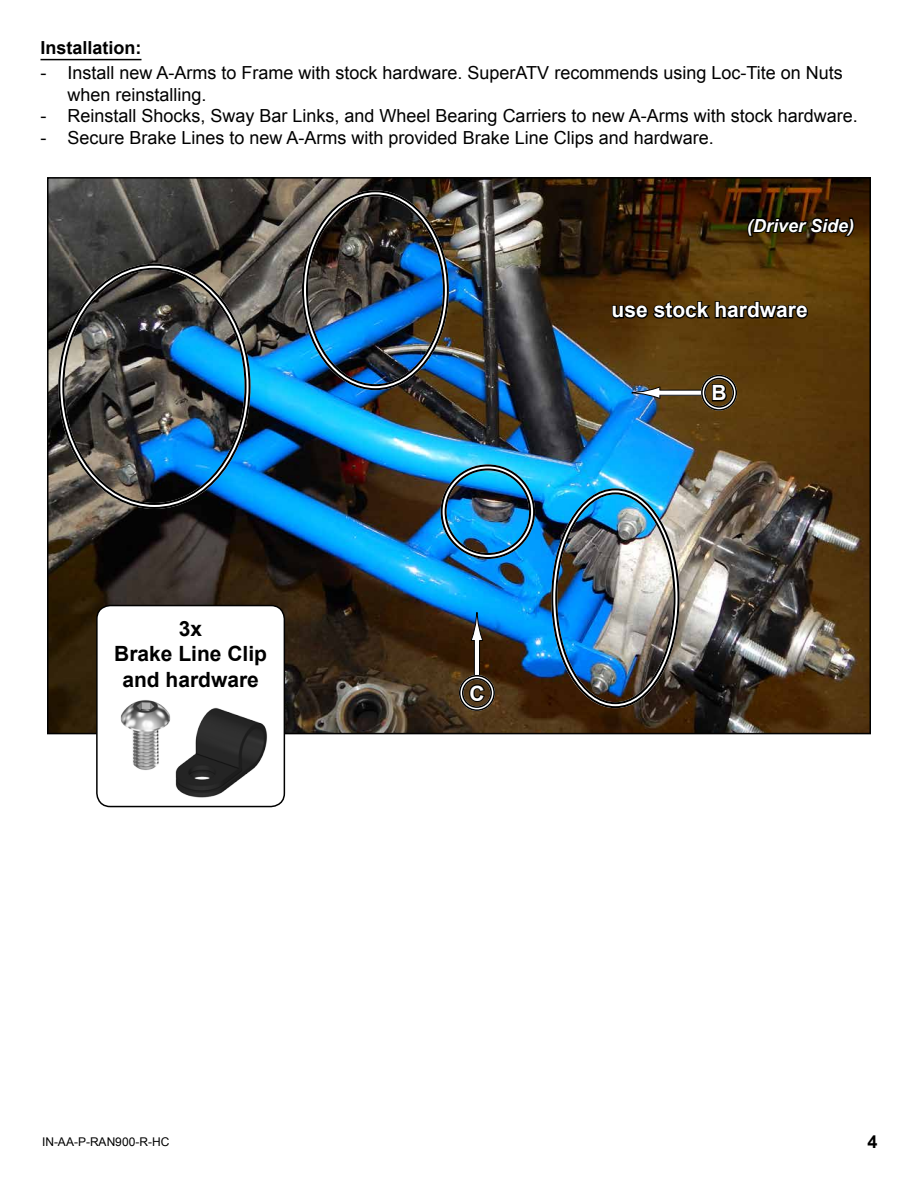
<style>
.page{position:relative;width:918px;height:1188px;background:#fff}
.page>*{position:absolute;margin:0;border:0;box-sizing:border-box;transform-origin:0 0}
.t1{font:700 21px/25.2px "Arial";color:#000;text-align:center}
.t2{font:700 21px "Arial";color:#fff}
.t3{font:18px/21.6px "Arial";color:#000}
.t4{font:700 18px "Arial";color:#000}
.t5{font:italic 700 18px "Arial";color:#fff}
.t6{font:12px "Arial";color:#000}
</style>
<div class="page">
<hr style="left:40px;top:59px;width:102px;height:1px;background:#000">
<img style="left:50px;top:180px;width:818px;height:551px">
<div style="left:551px;top:488px;width:129px;height:220px;border:6px solid #fff;border-radius:50%"></div>
<svg style="left:611px;top:287px;width:199px;height:35px"></svg>
<div style="left:441px;top:464px;width:94px;height:95px;border:6px solid #fff;border-radius:50%"></div>
<div style="left:441px;top:464px;width:94px;height:95px;border:2px solid #000;border-radius:50%"></div>
<div style="left:445px;top:468px;width:86px;height:87px;border:2px solid #000;border-radius:50%"></div>
<svg style="left:746px;top:216px;width:110px;height:22px"></svg>
<div style="left:474px;top:640px;width:6px;height:37px;background:#fff"></div>
<div style="left:474px;top:640px;width:6px;height:38px;border:1px solid #000"></div>
<svg style="left:470px;top:613px;width:14px;height:28px"></svg>
<div style="left:459px;top:675px;width:36px;height:36px;border:4px solid #fff;border-radius:50%"></div>
<div style="left:459px;top:675px;width:36px;height:36px;border:1px solid #000;border-radius:50%"></div>
<div style="left:462px;top:678px;width:30px;height:30px;border:1px solid #000;border-radius:50%"></div>
<svg style="left:468px;top:683px;width:18px;height:20px"></svg>
<div style="left:660px;top:390px;width:43px;height:5px;background:#fff"></div>
<div style="left:659px;top:390px;width:45px;height:6px;border:1px solid #000"></div>
<svg style="left:631px;top:386px;width:30px;height:13px"></svg>
<div style="left:701px;top:375px;width:36px;height:36px;border:4px solid #fff;border-radius:50%"></div>
<div style="left:701px;top:375px;width:36px;height:36px;border:1px solid #000;border-radius:50%"></div>
<div style="left:704px;top:378px;width:30px;height:30px;border:1px solid #000;border-radius:50%"></div>
<svg style="left:711px;top:383px;width:17px;height:20px"></svg>
<div style="left:97px;top:606px;width:187px;height:201px;background:#fff;border-radius:14px"></div>
<img style="left:98px;top:700px;width:186px;height:107px">
<div style="left:96px;top:605px;width:189px;height:202px;border:2px solid #000;border-radius:14px"></div>
<p class="t4" style="left:40px;top:35px;width:103px">Installation:</p>
<p class="t3" style="left:68px;top:62px;width:777px;text-indent:-27px">- Install new A-Arms to Frame with stock hardware. SuperATV recommends using Loc-Tite on Nuts when reinstalling.</p>
<p class="t3" style="left:40px;top:105px;width:819px">- Reinstall Shocks, Sway Bar Links, and Wheel Bearing Carriers to new A-Arms with stock hardware.</p>
<p class="t3" style="left:40px;top:127px;width:675px">- Secure Brake Lines to new A-Arms with provided Brake Line Clips and hardware.</p>
<p class="t5" style="left:747px;top:213px;width:109px">(Driver Side)</p>
<p class="t2" style="left:612px;top:296px;width:198px">use stock hardware</p>
<p class="t1" style="left:114px;top:617px;width:154px">3x<br>Brake Line Clip and hardware</p>
<p class="t2" style="left:469px;top:679px;width:17px">C</p>
<p class="t2" style="left:712px;top:379px;width:17px">B</p>
<p class="t6" style="left:42px;top:1134px;width:129px">IN-AA-P-RAN900-R-HC</p>
<p class="t4" style="left:867px;top:1129px;width:12px">4</p>
</div>
